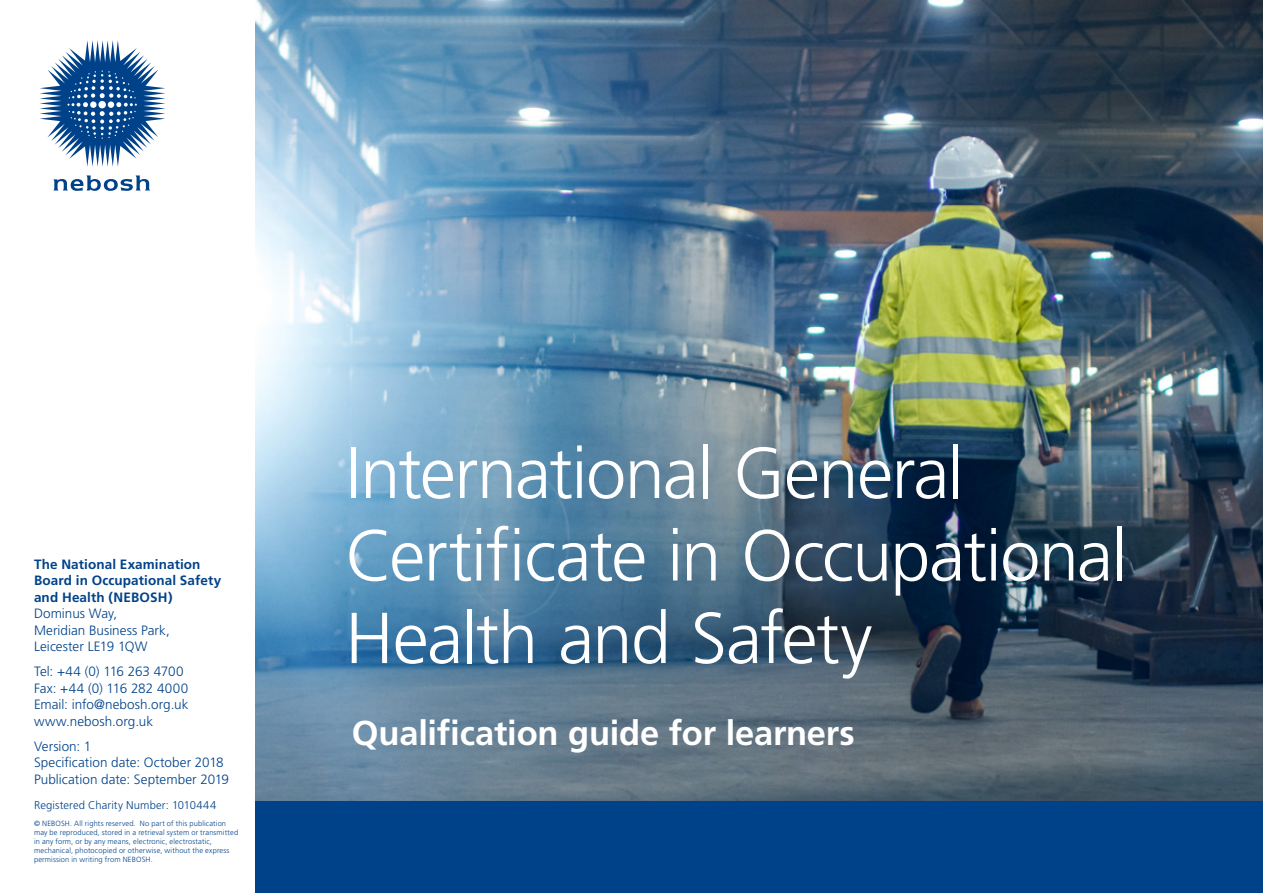
<style>
.page{position:relative;width:1263px;height:893px;background:#fff}
.page>*{position:absolute;margin:0;border:0;box-sizing:border-box;transform-origin:0 0}
.t1{font:300 72px/82.5px "Frutiger LT Std";letter-spacing:-.025em;color:#fff}
.t2{font:700 34.5px "Frutiger LT Std";letter-spacing:-.005em;color:#fff}
.t3{font:300 13.5px/16.5px "Frutiger";letter-spacing:.005em;color:#004289}
.t4{font:700 13.5px/16.5px "Frutiger";letter-spacing:.01em;color:#004289}
.t5{font:300 11.25px "Frutiger";letter-spacing:.01em;color:#004289}
.t6{font:300 7.5px/9px "Frutiger";letter-spacing:.015em;color:#004289}
</style>
<div class="page">
<img style="left:256px;top:0;width:1007px;height:801px">
<div style="left:256px;top:801px;width:1007px;height:92px;background:#004289"></div>
<svg style="left:53px;top:175px;width:97px;height:16px"></svg>
<svg style="left:40px;top:40px;width:125px;height:127px"></svg>
<h3 class="t4" style="left:34px;top:556px;width:189px">The National Examination<br>Board in Occupational Safety and Health (NEBOSH)</h3>
<h3 class="t3" style="left:34px;top:605px;width:137px">Dominus Way,<br>Meridian Business Park,<br>Leicester LE19 1QW</h3>
<h3 class="t3" style="left:34px;top:663px;width:156px">Tel: +44 (0) 116 263 4700<br>Fax: +44 (0) 116 282 4000<br>Email: info@nebosh.org.uk www.nebosh.org.uk</h3>
<h3 class="t3" style="left:34px;top:738px;width:197px">Version: 1<br>Specification date: October 2018<br>Publication date: September 2019</h3>
<h3 class="t5" style="left:34px;top:798px;width:184px">Registered Charity Number: 1010444</h3>
<p class="t6" style="left:34px;top:819px;width:206px">© NEBOSH. All rights reserved. No part of this publication may be reproduced, stored in a retrieval system or transmitted in any form, or by any means, electronic, electrostatic, mechanical, photocopied or otherwise, without the express permission in writing from NEBOSH.</p>
<h1 class="t1" style="left:345px;top:433px;width:783px">International General<br>Certificate in Occupational<br>Health and Safety</h1>
<h2 class="t2" style="left:352px;top:713px;width:504px">Qualification guide for learners</h2>
</div>
